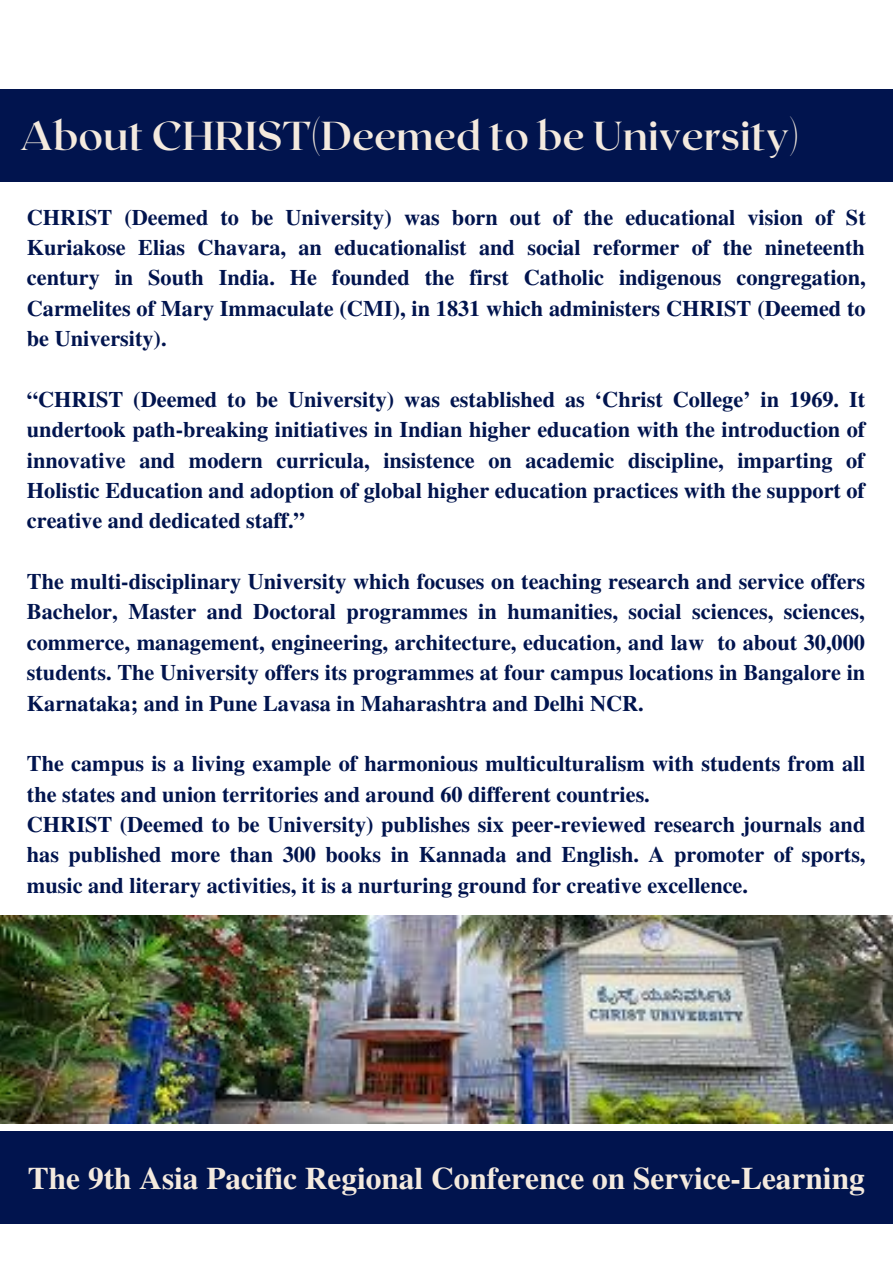
<style>
.page{position:relative;width:893px;height:1264px;background:#fff}
.page>*{position:absolute;margin:0;border:0;box-sizing:border-box;transform-origin:0 0}
.t1{font:700 40.35px "Roxborough CF";color:#f4eade}
.t2{font:700 31.35px "Te X Gyre Termes";color:#f4eade}
.t3{font:700 22.2px/30.3px "Te X Gyre Termes";color:#01144e;text-align:justify}
</style>
<div class="page">
<div style="left:0;top:89px;width:892px;height:92px;background:#01144e"></div>
<img style="left:0;top:915px;width:892px;height:208px">
<div style="left:0;top:1131px;width:892px;height:92px;background:#01144e"></div>
<h1 class="t1" style="left:20px;top:110px;width:780px">About CHRIST(Deemed to be University)</h1>
<p class="t3" style="left:27px;top:201px;width:840px">CHRIST (Deemed to be University) was born out of the educational vision of St Kuriakose Elias Chavara, an educationalist and social reformer of the nineteenth century in South India. He founded the first Catholic indigenous congregation, Carmelites of Mary Immaculate (CMI), in 1831 which administers CHRIST (Deemed to be University).</p>
<p class="t3" style="left:27px;top:383px;width:839px">“CHRIST (Deemed to be University) was established as ‘Christ College’ in 1969. It undertook path-breaking initiatives in Indian higher education with the introduction of innovative and modern curricula, insistence on academic discipline, imparting of Holistic Education and adoption of global higher education practices with the support of creative and dedicated staff.”</p>
<p class="t3" style="left:27px;top:565px;width:839px">The multi-disciplinary University which focuses on teaching research and service offers Bachelor, Master and Doctoral programmes in humanities, social sciences, sciences, commerce, management, engineering, architecture, education, and law to about 30,000 students. The University offers its programmes at four campus locations in Bangalore in Karnataka; and in Pune Lavasa in Maharashtra and Delhi NCR.</p>
<p class="t3" style="left:27px;top:747px;width:840px;text-align:left">The campus is a living example of harmonious multiculturalism with students from all the states and union territories and around 60 different countries.<br>CHRIST (Deemed to be University) publishes six peer-reviewed research journals and has published more than 300 books in Kannada and English. A promoter of sports, music and literary activities, it is a nurturing ground for creative excellence.</p>
<h2 class="t2" style="left:28px;top:1153px;width:838px">The 9th Asia Pacific Regional Conference on Service-Learning</h2>
</div>
